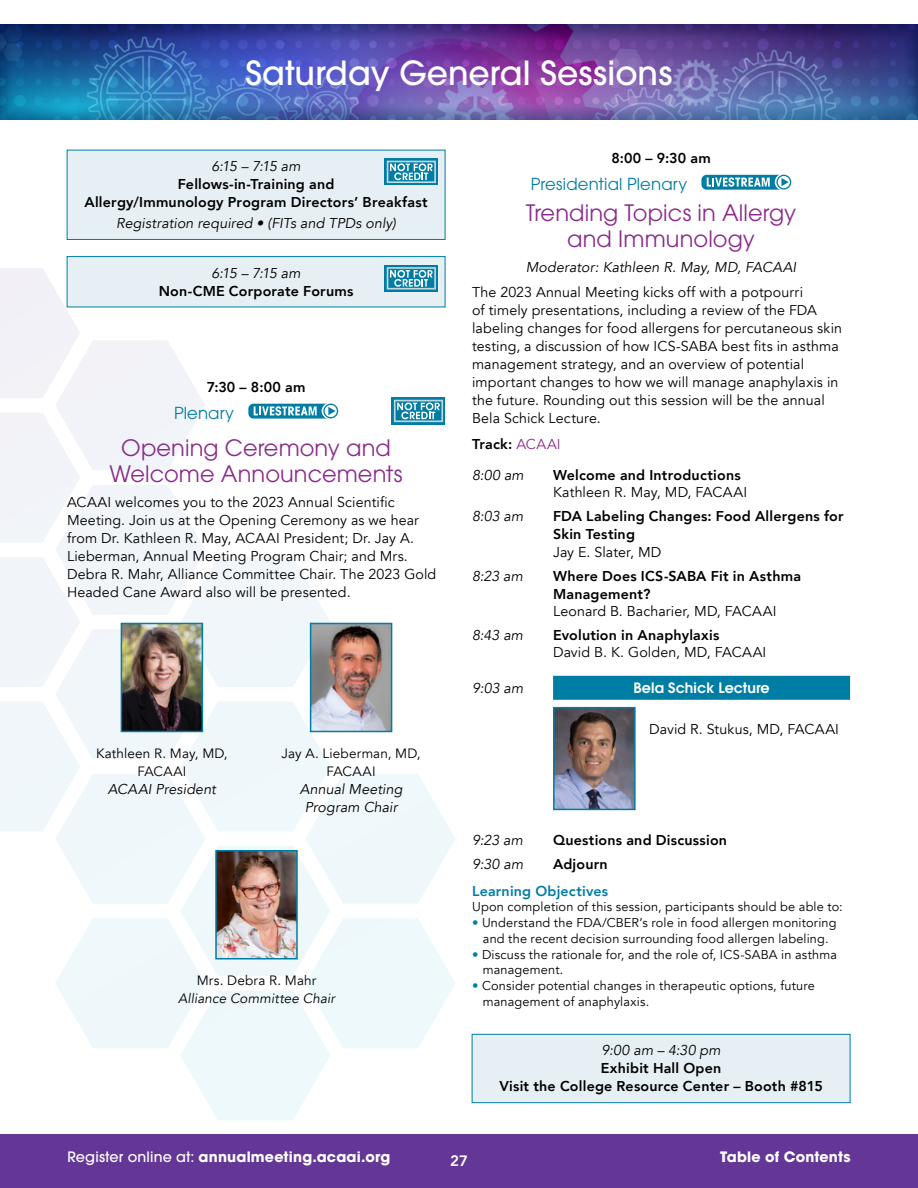
<style>
.page{position:relative;width:918px;height:1188px;background:#fff}
.page>*{position:absolute;margin:0;border:0;box-sizing:border-box;transform-origin:0 0}
.t1{font:500 33px "ITC Avant Garde Std";letter-spacing:.005em;color:#fff}
.t2{font:22.5px/25.5px "ITC Avant Garde Std";letter-spacing:.005em;color:#8b2b8c;text-align:center}
.t3{font:16.5px "ITC Avant Garde Std";letter-spacing:.01em;color:#007da5}
.t4{font:800 15px "Avenir";color:#fff}
.t5{font:14.25px/18px "Avenir";letter-spacing:.01em;color:#000}
.t6{font:800 14.25px/18px "Avenir";letter-spacing:.015em;color:#000;text-align:center}
.t7{font:italic 14.25px/18px "Avenir";letter-spacing:.01em;color:#000;text-align:center}
.t8{font:700 14.25px "ITC Avant Garde Std";letter-spacing:.015em;color:#fff}
.t9{font:800 14.25px "Avenir";letter-spacing:.015em;color:#007da5}
.t10{font:600 14.25px "ITC Avant Garde Std";letter-spacing:.005em;color:#fff}
.t11{font:13.5px/18px "Avenir";letter-spacing:.01em;color:#000;text-align:center}
.t12{font:italic 13.5px "Avenir";letter-spacing:.01em;color:#000}
.t13{font:12.75px/15.8px "Avenir";letter-spacing:.015em;color:#000}
.s1{font-weight:400;color:#8b2b8c}
.s2{color:#007da5}
.s3{font-weight:500}
</style>
<div class="page">
<div style="left:0;top:1134px;width:918px;height:54px;background:#643695"></div>
<div style="left:0;top:13px;width:918px;height:106px;background:#004275;opacity:.75"></div>
<svg style="left:0;top:268px;width:455px;height:852px"></svg>
<div style="left:67px;top:150px;width:378px;height:89px;background:#e6eff3"></div>
<div style="left:67px;top:150px;width:378px;height:90px;border:1px solid #007da5"></div>
<div style="left:67px;top:257px;width:378px;height:50px;background:#e6eff3"></div>
<div style="left:67px;top:256px;width:378px;height:51px;border:1px solid #007da5"></div>
<svg style="left:248px;top:404px;width:90px;height:15px"></svg>
<div style="left:553px;top:676px;width:297px;height:24px;background:#007da5"></div>
<div style="left:472px;top:1034px;width:378px;height:69px;background:#e6eff3"></div>
<div style="left:472px;top:1034px;width:378px;height:69px;border:1px solid #007da5"></div>
<svg style="left:701px;top:175px;width:90px;height:15px"></svg>
<svg style="left:384px;top:158px;width:54px;height:27px"></svg>
<svg style="left:387px;top:161px;width:49px;height:22px"></svg>
<div style="left:384px;top:265px;width:54px;height:27px;background:#007da5"></div>
<svg style="left:387px;top:267px;width:49px;height:23px"></svg>
<img style="left:556px;top:710px;width:77px;height:97px">
<div style="left:553px;top:707px;width:83px;height:103px;border:2px solid #007da5"></div>
<img style="left:124px;top:626px;width:76px;height:103px">
<div style="left:121px;top:623px;width:82px;height:109px;border:2px solid #007da5"></div>
<img style="left:313px;top:626px;width:76px;height:103px">
<div style="left:310px;top:623px;width:82px;height:109px;border:2px solid #007da5"></div>
<img style="left:218px;top:853px;width:77px;height:103px">
<div style="left:215px;top:850px;width:83px;height:109px;border:2px solid #007da5"></div>
<svg style="left:392px;top:397px;width:54px;height:27px"></svg>
<svg style="left:394px;top:400px;width:49px;height:22px"></svg>
<h1 class="t1" style="left:246px;top:52px;width:428px">Saturday General Sessions</h1>
<p class="t7" style="left:212px;top:157px;width:91px">6:15 – 7:15 am</p>
<p class="t6" style="left:84px;top:175px;width:345px">Fellows-in-Training and<br>Allergy/Immunology Program Directors’ Breakfast</p>
<p class="t7" style="left:116px;top:214px;width:281px">Registration required • (FITs and TPDs only)</p>
<p class="t7" style="left:212px;top:264px;width:91px">6:15 – 7:15 am</p>
<p class="t6" style="left:159px;top:282px;width:196px">Non-CME Corporate Forums</p>
<p class="t6" style="left:207px;top:378px;width:100px">7:30 – 8:00 am</p>
<p class="t3" style="left:174px;top:402px;width:62px">Plenary</p>
<h2 class="t2" style="left:110px;top:435px;width:294px">Opening Ceremony and<br>Welcome Announcements</h2>
<p class="t5" style="left:67px;top:494px;width:371px">ACAAI welcomes you to the 2023 Annual Scientific Meeting. Join us at the Opening Ceremony as we hear from Dr. Kathleen R. May, ACAAI President; Dr. Jay A.<br>Lieberman, Annual Meeting Program Chair; and Mrs.<br>Debra R. Mahr, Alliance Committee Chair. The 2023 Gold Headed Cane Award also will be presented.</p>
<p class="t11" style="left:96px;top:744px;width:133px">Kathleen R. May, MD,<br>FACAAI</p>
<p class="t7" style="left:108px;top:780px;width:110px">ACAAI President</p>
<p class="t11" style="left:282px;top:744px;width:141px">Jay A. Lieberman, MD,<br>FACAAI</p>
<p class="t7" style="left:300px;top:780px;width:104px">Annual Meeting<br>Program Chair</p>
<p class="t11" style="left:197px;top:972px;width:121px">Mrs. Debra R. Mahr</p>
<p class="t12" style="left:178px;top:990px;width:158px">Alliance Committee Chair</p>
<p class="t6" style="left:611px;top:149px;width:101px">8:00 – 9:30 am</p>
<p class="t3" style="left:531px;top:174px;width:158px">Presidential Plenary</p>
<h2 class="t2" style="left:526px;top:200px;width:272px">Trending Topics in Allergy and Immunology</h2>
<p class="t7" style="left:526px;top:258px;width:272px">Moderator: Kathleen R. May, MD, FACAAI</p>
<p class="t5" style="left:472px;top:283px;width:372px">The 2023 Annual Meeting kicks off with a potpourri<br>of timely presentations, including a review of the FDA labeling changes for food allergens for percutaneous skin testing, a discussion of how ICS-SABA best fits in asthma management strategy, and an overview of potential important changes to how we will manage anaphylaxis in the future. Rounding out this session will be the annual Bela Schick Lecture.</p>
<p class="t6" style="left:472px;top:435px;width:90px">Track: <span class="s1">ACAAI</span></p>
<p class="t7" style="left:472px;top:466px;width:53px">8:00 am</p>
<p class="t6" style="left:553px;top:466px;width:189px">Welcome and Introductions</p>
<p class="t5" style="left:553px;top:484px;width:196px">Kathleen R. May, MD, FACAAI</p>
<p class="t7" style="left:472px;top:508px;width:53px">8:03 am</p>
<p class="t6" style="left:553px;top:507px;width:292px;text-align:left">FDA Labeling Changes: Food Allergens for<br>Skin Testing</p>
<p class="t5" style="left:553px;top:543px;width:110px">Jay E. Slater, MD</p>
<p class="t7" style="left:472px;top:567px;width:52px">8:23 am</p>
<p class="t6" style="left:553px;top:567px;width:249px;text-align:left">Where Does ICS-SABA Fit in Asthma<br>Management?</p>
<p class="t5" style="left:553px;top:602px;width:225px">Leonard B. Bacharier, MD, FACAAI</p>
<p class="t7" style="left:472px;top:626px;width:53px">8:43 am</p>
<p class="t6" style="left:553px;top:626px;width:168px">Evolution in Anaphylaxis</p>
<p class="t5" style="left:553px;top:643px;width:215px">David B. K. Golden, MD, FACAAI</p>
<p class="t7" style="left:472px;top:679px;width:53px">9:03 am</p>
<p class="t10" style="left:633px;top:678px;width:138px">Bela Schick Lecture</p>
<p class="t5" style="left:649px;top:721px;width:191px">David R. Stukus, MD, FACAAI</p>
<p class="t7" style="left:472px;top:831px;width:52px">9:23 am</p>
<p class="t6" style="left:553px;top:831px;width:176px">Questions and Discussion</p>
<p class="t7" style="left:472px;top:855px;width:53px">9:30 am</p>
<p class="t6" style="left:553px;top:855px;width:56px">Adjourn</p>
<p class="t9" style="left:472px;top:880px;width:138px">Learning Objectives</p>
<p class="t13" style="left:472px;top:899px;width:372px">Upon completion of this session, participants should be able to:</p>
<p class="t13" style="left:472px;top:915px;width:366px;text-align:center"><span class="s2">•</span> Understand the FDA/CBER’s role in food allergen monitoring and the recent decision surrounding food allergen labeling.</p>
<p class="t13" style="left:483px;top:947px;width:356px;text-indent:-11px"><span class="s2">•</span> Discuss the rationale for, and the role of, ICS-SABA in asthma management.</p>
<p class="t13" style="left:483px;top:978px;width:334px;text-indent:-11px"><span class="s2">•</span> Consider potential changes in therapeutic options, future management of anaphylaxis.</p>
<p class="t7" style="left:602px;top:1042px;width:121px">9:00 am – 4:30 pm</p>
<p class="t6" style="left:499px;top:1059px;width:325px">Exhibit Hall Open<br>Visit the College Resource Center – Booth #815</p>
<p class="t8" style="left:68px;top:1147px;width:324px"><span class="s3">Register online at:</span> annualmeeting.acaai.org</p>
<p class="t8" style="left:720px;top:1147px;width:132px">Table of Contents</p>
<p class="t4" style="left:450px;top:1149px;width:19px">27</p>
</div>
